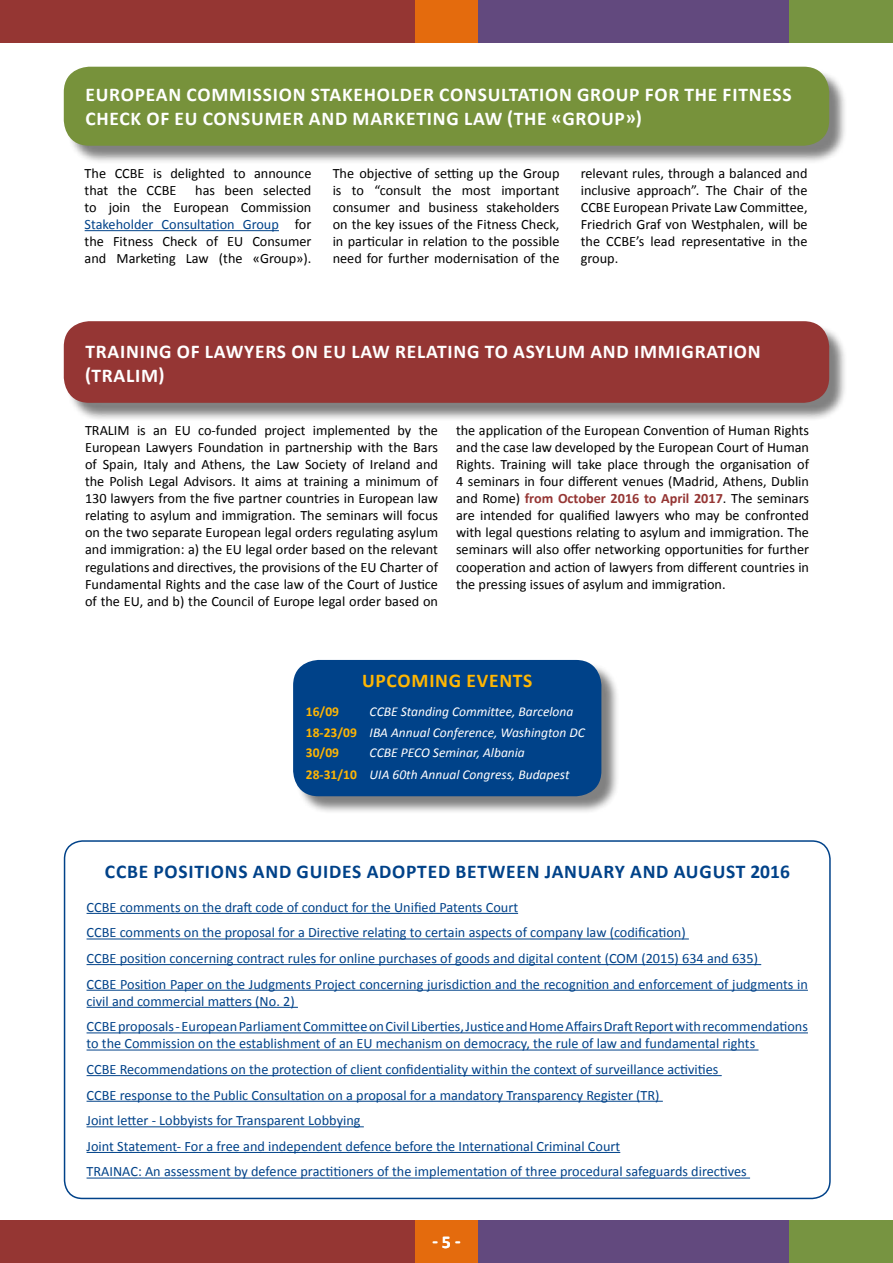
<style>
.page{position:relative;width:893px;height:1263px;background:#fff}
.page>*{position:absolute;margin:0;border:0;box-sizing:border-box;transform-origin:0 0}
.t1{font:700 19.5px/23.4px "Calibri";letter-spacing:.04em;color:#fff}
.t2{font:700 19.5px "Calibri";letter-spacing:.04em;color:#004289}
.t3{font:700 19.5px "Calibri";letter-spacing:.04em;color:#ffb602}
.t4{font:700 18px "Calibri";color:#fff}
.t5{font:14.25px/17.1px "Calibri";color:#000;text-align:justify}
.t6{font:14.25px/25.7px "Calibri";color:#004289}
.t7{font:italic 13.5px/20.4px "Calibri";color:#fff}
.t8{font:700 13.5px "Calibri";color:#ffb602}
.s1{color:#004289}
.s2{font-weight:700;color:#953634}
.s3{font-weight:700;font-style:normal;color:#ffb602}
</style>
<div class="page">
<div style="left:0;top:1220px;width:415px;height:43px;background:#953633"></div>
<div style="left:478px;top:1220px;width:311px;height:43px;background:#62497e"></div>
<div style="left:415px;top:1220px;width:63px;height:43px;background:#e46b0d"></div>
<div style="left:789px;top:1220px;width:104px;height:43px;background:#779441"></div>
<div style="left:0;top:0;width:415px;height:43px;background:#953633"></div>
<div style="left:478px;top:0;width:311px;height:43px;background:#62497e"></div>
<div style="left:415px;top:0;width:63px;height:43px;background:#e46b0d"></div>
<div style="left:789px;top:0;width:104px;height:43px;background:#779441"></div>
<div style="left:295px;top:662px;width:325px;height:153px;background:#000;opacity:.5"></div>
<div style="left:293px;top:660px;width:308px;height:136px;background:#004289;border-radius:26px"></div>
<div style="left:66px;top:69px;width:782px;height:96px;background:#000;opacity:.5"></div>
<div style="left:64px;top:67px;width:765px;height:79px;background:#77923b;border-radius:26px"></div>
<div style="left:66px;top:324px;width:782px;height:97px;background:#000;opacity:.5"></div>
<div style="left:64px;top:321px;width:765px;height:82px;background:#953634;border-radius:26px"></div>
<hr style="left:87px;top:913px;width:431px;height:1px;background:#004289">
<hr style="left:87px;top:938px;width:602px;height:1px;background:#004289">
<hr style="left:87px;top:964px;width:674px;height:1px;background:#004289">
<hr style="left:87px;top:990px;width:721px;height:1px;background:#004289">
<hr style="left:87px;top:1007px;width:211px;height:1px;background:#004289">
<hr style="left:87px;top:1032px;width:721px;height:1px;background:#004289">
<hr style="left:87px;top:1049px;width:671px;height:1px;background:#004289">
<hr style="left:87px;top:1075px;width:635px;height:1px;background:#004289">
<hr style="left:87px;top:1101px;width:576px;height:1px;background:#004289">
<hr style="left:87px;top:1126px;width:277px;height:1px;background:#004289">
<hr style="left:87px;top:1152px;width:533px;height:1px;background:#004289">
<hr style="left:87px;top:1177px;width:663px;height:1px;background:#004289">
<div style="left:64px;top:840px;width:767px;height:359px;border:2px solid #004289;border-radius:18px"></div>
<hr style="left:85px;top:230px;width:194px;height:1px;background:#004289">
<h1 class="t1" style="left:85px;top:83px;width:708px">EUROPEAN COMMISSION STAKEHOLDER CONSULTATION GROUP FOR THE FITNESS<br>CHECK OF EU CONSUMER AND MARKETING LAW (THE «GROUP»)</h1>
<p class="t5" style="left:85px;top:164px;width:228px">The CCBE is delighted to announce that the CCBE</p>
<p class="t5" style="left:85px;top:182px;width:228px;text-indent:111px">has been selected to join the European Commission <span class="s1">Stakeholder Consultation Group</span> for the Fitness Check of EU Consumer and Marketing Law (the «Group»).</p>
<p class="t5" style="left:333px;top:164px;width:228px">The objective of setting up the Group is to “consult the most important consumer and business stakeholders on the key issues of the Fitness Check, in particular in relation to the possible need for further modernisation of the</p>
<p class="t5" style="left:581px;top:164px;width:228px">relevant rules, through a balanced and inclusive approach”. The Chair of the CCBE European Private Law Committee, Friedrich Graf von Westphalen, will be the CCBE’s lead representative in the group.</p>
<h1 class="t1" style="left:85px;top:340px;width:677px">TRAINING OF LAWYERS ON EU LAW RELATING TO ASYLUM AND IMMIGRATION (TRALIM)</h1>
<p class="t5" style="left:85px;top:421px;width:354px">TRALIM is an EU co-funded project implemented by the European Lawyers Foundation in partnership with the Bars of Spain, Italy and Athens, the Law Society of Ireland and the Polish Legal Advisors. It aims at training a minimum of 130 lawyers from the five partner countries in European law relating to asylum and immigration. The seminars will focus on the two separate European legal orders regulating asylum and immigration: a) the EU legal order based on the relevant regulations and directives, the provisions of the EU Charter of Fundamental Rights and the case law of the Court of Justice of the EU, and b) the Council of Europe legal order based on</p>
<p class="t5" style="left:456px;top:421px;width:354px">the application of the European Convention of Human Rights and the case law developed by the European Court of Human Rights. Training will take place through the organisation of 4 seminars in four different venues (Madrid, Athens, Dublin and Rome) <span class="s2">from October 2016 to April 2017</span>. The seminars are intended for qualified lawyers who may be confronted with legal questions relating to asylum and immigration. The seminars will also offer networking opportunities for further cooperation and action of lawyers from different countries in the pressing issues of asylum and immigration.</p>
<h1 class="t3" style="left:362px;top:668px;width:172px">UPCOMING EVENTS</h1>
<p class="t8" style="left:306px;top:703px;width:35px">16/09</p>
<p class="t7" style="left:306px;top:701px;width:280px;text-indent:64px">CCBE Standing Committee, Barcelona<br><span class="s3">18-23/09</span> IBA Annual Conference, Washington DC<br><span class="s3">30/09</span></p>
<p class="t7" style="left:306px;top:741px;width:265px;line-height:21.3px;text-indent:64px">CCBE PECO Seminar, Albania<br><span class="s3">28-31/10</span> UIA 60th Annual Congress, Budapest</p>
<h1 class="t2" style="left:105px;top:859px;width:686px">CCBE POSITIONS AND GUIDES ADOPTED BETWEEN JANUARY AND AUGUST 2016</h1>
<p class="t6" style="left:87px;top:894px;width:723px">CCBE comments on the draft code of conduct for the Unified Patents Court<br>CCBE comments on the proposal for a Directive relating to certain aspects of company law (codification)<br>CCBE position concerning contract rules for online purchases of goods and digital content (COM (2015) 634 and 635)<br>CCBE Position Paper on the Judgments Project concerning jurisdiction and the recognition and enforcement of judgments in</p>
<p class="t6" style="left:87px;top:988px;width:723px">civil and commercial matters (No. 2)<br>CCBE proposals - European Parliament Committee on Civil Liberties, Justice and Home Affairs Draft Report with recommendations</p>
<p class="t6" style="left:87px;top:1031px;width:670px">to the Commission on the establishment of an EU mechanism on democracy, the rule of law and fundamental rights CCBE Recommendations on the protection of client confidentiality within the context of surveillance activities<br>CCBE response to the Public Consultation on a proposal for a mandatory Transparency Register (TR)<br>Joint letter - Lobbyists for Transparent Lobbying<br>Joint Statement- For a free and independent defence before the International Criminal Court<br>TRAINAC: An assessment by defence practitioners of the implementation of three procedural safeguards directives</p>
<p class="t4" style="left:432px;top:1231px;width:30px">- 5 -</p>
</div>
